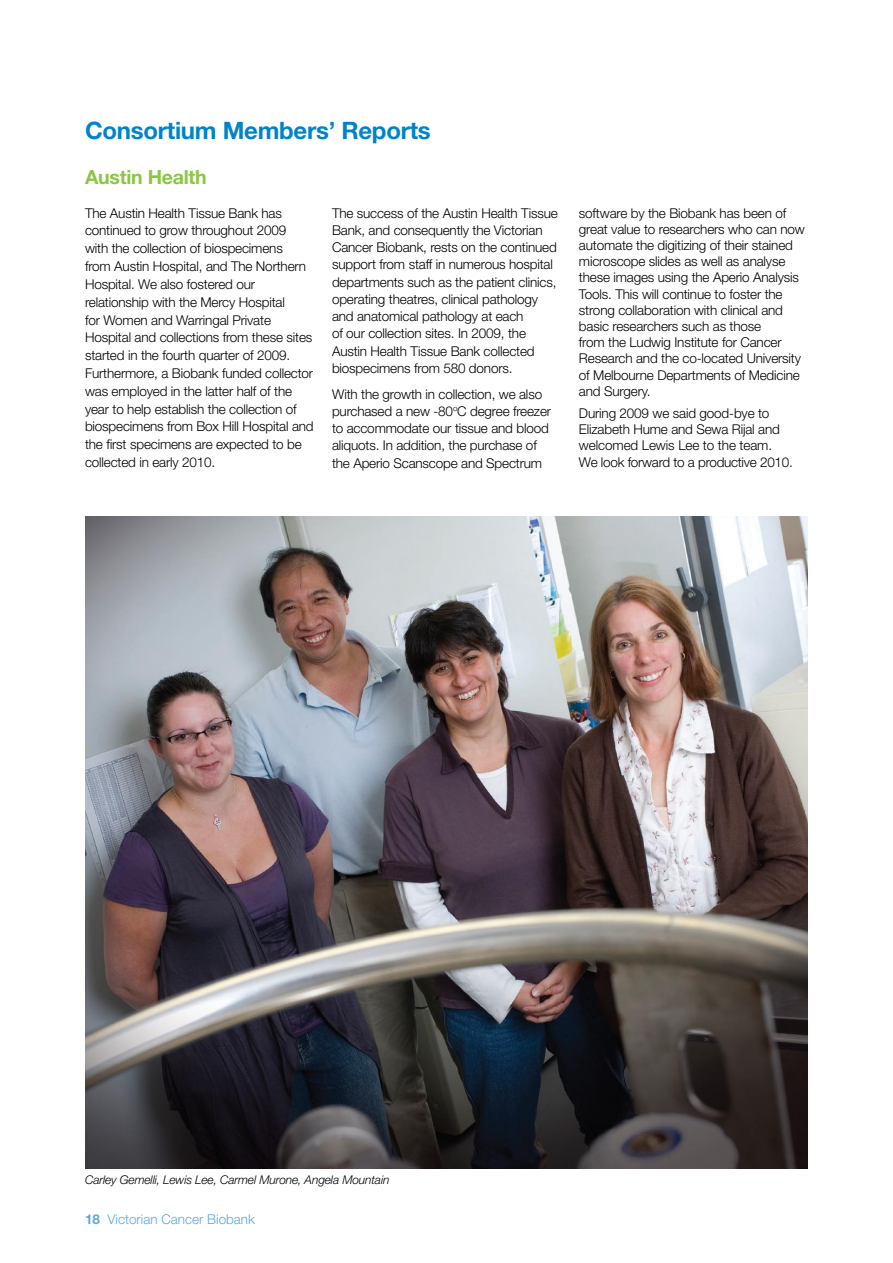
<style>
.page{position:relative;width:893px;height:1263px;background:#fff}
.page>*{position:absolute;margin:0;border:0;box-sizing:border-box;transform-origin:0 0}
.t1{font:700 24px "Helvetica Neue";letter-spacing:-.01em;color:#0083ca}
.t2{font:700 19.5px "Helvetica Neue";letter-spacing:-.01em;color:#8cc642}
.t3{font:300 13.5px/17.9px "Helvetica Neue";letter-spacing:-.01em;color:#000}
.t4{font:300 13.5px "Helvetica Neue";color:#5ea7dc}
.t5{font:italic 300 12px "Helvetica Neue";letter-spacing:-.01em;color:#000}
.s1{font-weight:700}
</style>
<div class="page">
<img style="left:85px;top:517px;width:723px;height:652px">
<h1 class="t1" style="left:85px;top:115px;width:347px">Consortium Members’ Reports</h1>
<h2 class="t2" style="left:85px;top:165px;width:123px">Austin Health</h2>
<p class="t3" style="left:85px;top:204px;width:230px">The Austin Health Tissue Bank has continued to grow throughout 2009<br>with the collection of biospecimens<br>from Austin Hospital, and The Northern Hospital. We also fostered our relationship with the Mercy Hospital<br>for Women and Warringal Private Hospital and collections from these sites started in the fourth quarter of 2009.<br>Furthermore, a Biobank funded collector was employed in the latter half of the year to help establish the collection of biospecimens from Box Hill Hospital and the first specimens are expected to be collected in early 2010.</p>
<p class="t3" style="left:332px;top:204px;width:227px;line-height:17.2px">The success of the Austin Health Tissue Bank, and consequently the Victorian Cancer Biobank, rests on the continued support from staff in numerous hospital departments such as the patient clinics, operating theatres, clinical pathology and anatomical pathology at each<br>of our collection sites. In 2009, the Austin Health Tissue Bank collected biospecimens from 580 donors.</p>
<p class="t3" style="left:332px;top:385px;width:221px;line-height:17.2px">With the growth in collection, we also purchased a new -80<sup>o</sup>C degree freezer to accommodate our tissue and blood aliquots. In addition, the purchase of the Aperio Scanscope and Spectrum</p>
<p class="t3" style="left:579px;top:204px;width:227px;line-height:16.2px">software by the Biobank has been of great value to researchers who can now automate the digitizing of their stained microscope slides as well as analyse these images using the Aperio Analysis Tools. This will continue to foster the strong collaboration with clinical and basic researchers such as those<br>from the Ludwig Institute for Cancer Research and the co-located University of Melbourne Departments of Medicine and Surgery.</p>
<p class="t3" style="left:579px;top:405px;width:215px;line-height:16.2px">During 2009 we said good-bye to<br>Elizabeth Hume and Sewa Rijal and welcomed Lewis Lee to the team.<br>We look forward to a productive 2010.</p>
<p class="t5" style="left:85px;top:1172px;width:306px">Carley Gemelli, Lewis Lee, Carmel Murone, Angela Mountain</p>
<p class="t4" style="left:85px;top:1211px;width:171px"><span class="s1">18</span> Victorian Cancer Biobank</p>
</div>
